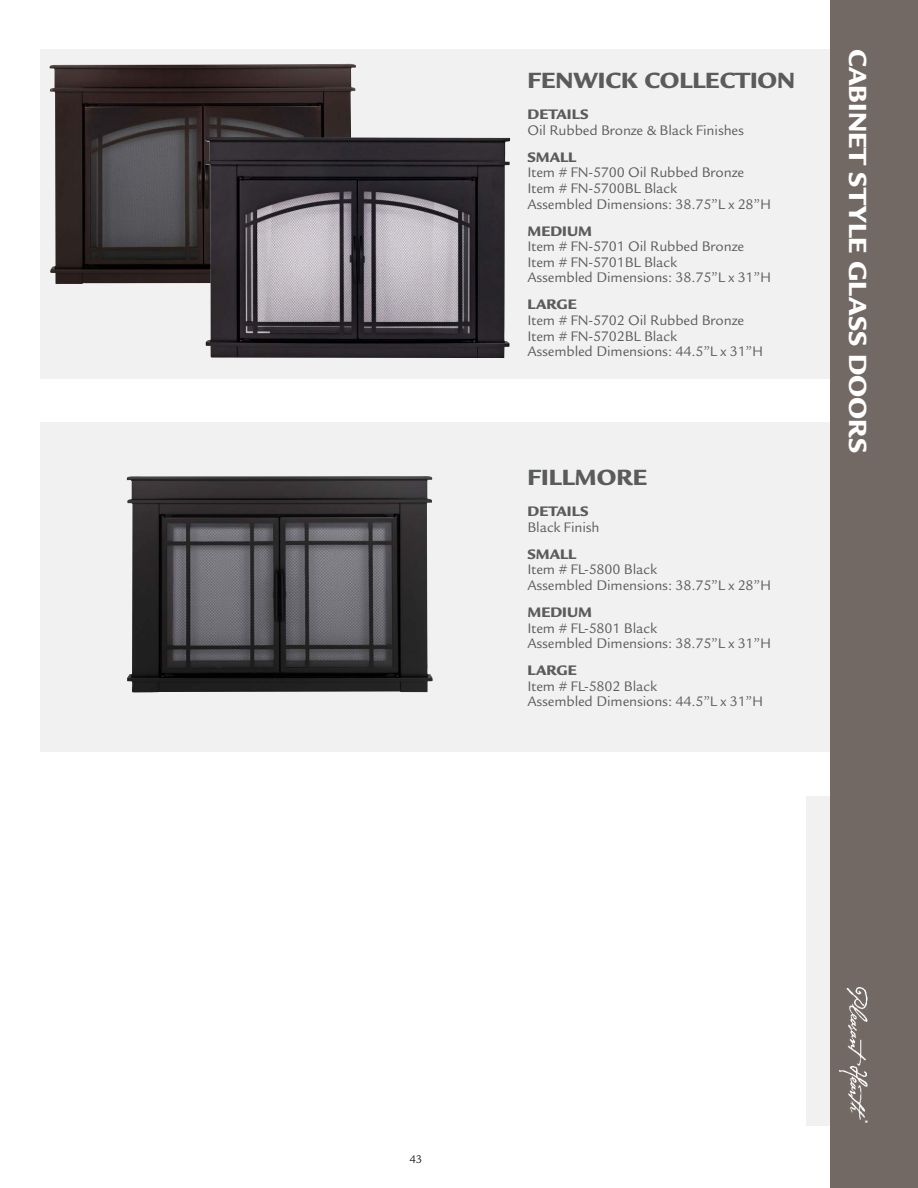
<style>
.page{position:relative;width:918px;height:1188px;background:#fff}
.page>*{position:absolute;margin:0;border:0;box-sizing:border-box;transform-origin:0 0}
.t1{font:900 27px "Legacy Sans Std";color:#fff}
.t2{font:900 24px "Legacy Sans Std";color:#5a5b5c}
.t3{font:15px/15.6px "Legacy Sans Std";letter-spacing:-.01em;color:#5a5b5c}
.t4{font:900 15px "Legacy Sans Std";color:#5a5b5c}
.t5{font:12px "Legacy Sans Std";color:#231f20}
</style>
<div class="page">
<div style="left:40px;top:49px;width:790px;height:329px;background:#f1f1f1"></div>
<div style="left:40px;top:422px;width:790px;height:330px;background:#f1f1f1"></div>
<div style="left:40px;top:796px;width:790px;height:330px;background:#f1f1f1"></div>
<div style="left:830px;top:0;width:88px;height:1188px;background:#736964"></div>
<img style="left:840px;top:987px;width:27px;height:135px">
<img style="left:50px;top:64px;width:306px;height:220px">
<img style="left:205px;top:137px;width:305px;height:221px">
<img style="left:127px;top:476px;width:306px;height:217px">
<div style="left:7px;top:794px;width:799px;height:337px;background:#fff"></div>
<h2 class="t2" style="left:528px;top:66px;width:269px">FENWICK COLLECTION</h2>
<p class="t4" style="left:528px;top:105px;width:63px">DETAILS</p>
<p class="t3" style="left:528px;top:122px;width:218px">Oil Rubbed Bronze &amp; Black Finishes</p>
<p class="t4" style="left:528px;top:148px;width:50px">SMALL</p>
<p class="t3" style="left:528px;top:165px;width:245px">Item # FN-5700 Oil Rubbed Bronze<br>Item # FN-5700BL Black<br>Assembled Dimensions: 38.75”L x 28”H</p>
<p class="t4" style="left:528px;top:222px;width:66px">MEDIUM</p>
<p class="t3" style="left:528px;top:239px;width:245px">Item # FN-5701 Oil Rubbed Bronze<br>Item # FN-5701BL Black<br>Assembled Dimensions: 38.75”L x 31”H</p>
<p class="t4" style="left:528px;top:296px;width:51px">LARGE</p>
<p class="t3" style="left:528px;top:313px;width:237px">Item # FN-5702 Oil Rubbed Bronze<br>Item # FN-5702BL Black<br>Assembled Dimensions: 44.5”L x 31”H</p>
<h2 class="t2" style="left:528px;top:463px;width:121px">FILLMORE</h2>
<p class="t4" style="left:528px;top:502px;width:63px">DETAILS</p>
<p class="t3" style="left:528px;top:519px;width:74px">Black Finish</p>
<p class="t4" style="left:528px;top:545px;width:50px">SMALL</p>
<p class="t3" style="left:528px;top:562px;width:245px">Item # FL-5800 Black<br>Assembled Dimensions: 38.75”L x 28”H</p>
<p class="t4" style="left:528px;top:603px;width:66px">MEDIUM</p>
<p class="t3" style="left:528px;top:620px;width:245px">Item # FL-5801 Black<br>Assembled Dimensions: 38.75”L x 31”H</p>
<p class="t4" style="left:528px;top:661px;width:51px">LARGE</p>
<p class="t3" style="left:528px;top:678px;width:237px">Item # FL-5802 Black<br>Assembled Dimensions: 44.5”L x 31”H</p>
<h1 class="t1" style="left:874px;top:49px;width:406px;rotate:90deg">CABINET STYLE GLASS DOORS</h1>
<p class="t5" style="left:409px;top:1153px;width:14px">43</p>
</div>
